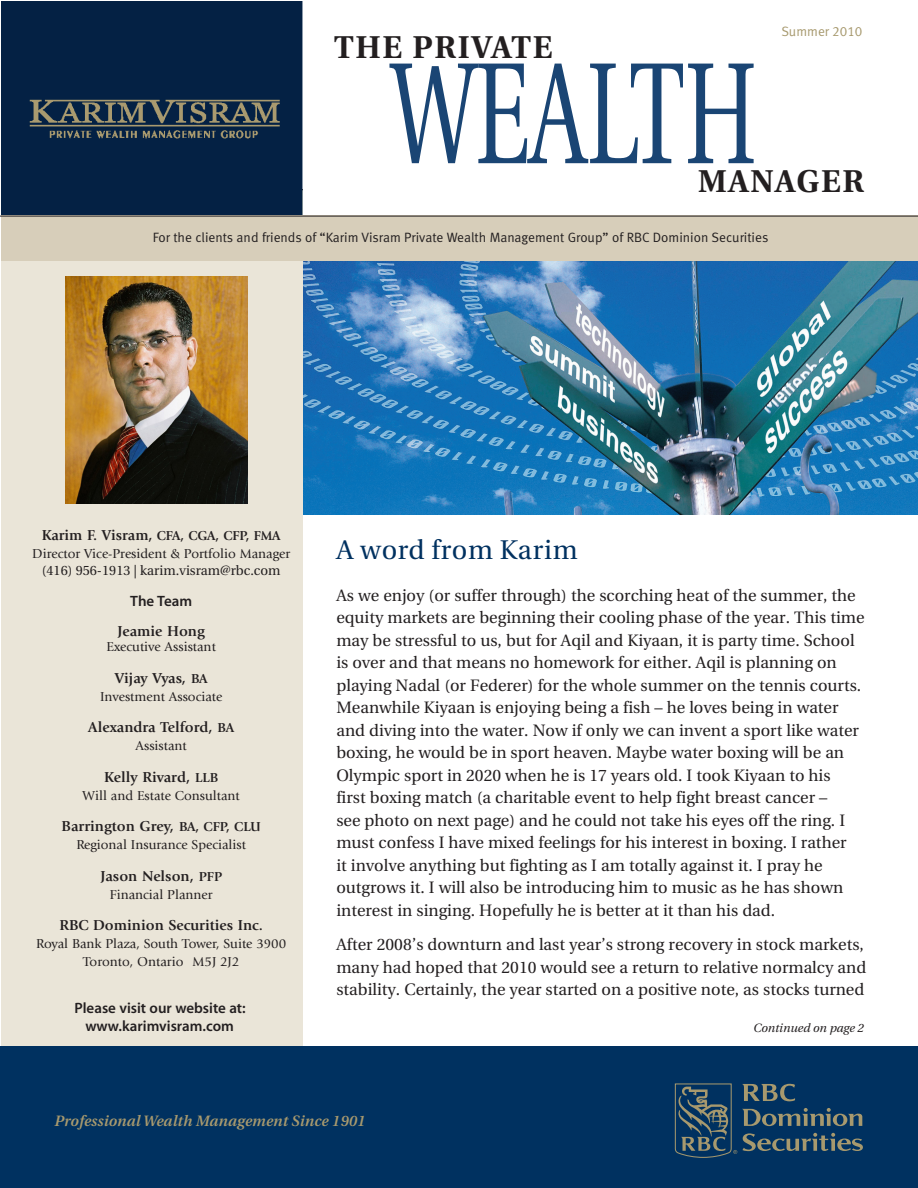
<style>
.page{position:relative;width:918px;height:1188px;background:#fff}
.page>*{position:absolute;margin:0;border:0;box-sizing:border-box;transform-origin:0 0}
.t1{font:144px "Utopia";color:#1a4574;scale:.62 1}
.t2{font:700 31.5px "Utopia";letter-spacing:.05em;color:#231f20}
.Subhead{font:27px "Utopia";letter-spacing:.025em;color:#003160}
._2__Body_copy{font:16.5px/22.5px "Utopia";color:#231f20}
.t3{font:700 15px/30px "Giovanni";color:#231f20;text-align:center}
.t4{font:15px/18px "Myriad MM 565 600";letter-spacing:.02em;color:#231f20;text-align:center}
.t5{font:italic 600 15px "Utopia";letter-spacing:.01em;color:#a7996e}
.t6{font:13.5px/18px "Giovanni";color:#231f20;text-align:center}
.t7{font:13.5px "Meta Normal LF";color:#231f20}
.t8{font:13.5px "Utopia";color:#231f20}
.t9{font:13.5px "Meta Normal LF";color:#a7996e}
.t10{font:italic 12px "Utopia";color:#231f20}
.s1{font-weight:700;font-size:15px}
.s2{font-weight:700}
.s3{font-family:"Myriad MM 565 600";font-weight:400}
.s4{font-size:13.5px}
</style>
<div class="page">
<img style="left:303px;top:261px;width:615px;height:253px">
<div style="left:2px;top:230px;width:301px;height:911px;background:#eae5d8"></div>
<div style="left:0;top:1046px;width:918px;height:142px;background:#003160"></div>
<svg style="left:675px;top:1083px;width:188px;height:75px"></svg>
<img style="left:2px;top:2px;width:300px;height:214px">
<div style="left:2px;top:216px;width:916px;height:45px;background:#d7ceba"></div>
<img style="left:65px;top:276px;width:183px;height:228px">
<hr style="left:0;top:216px;width:918px;height:1px;background:#231f20">
<p class="t2" style="left:334px;top:29px;width:220px">THE PRIVATE</p>
<p class="t1" style="left:391px;top:35px;width:592px">WEALTH</p>
<p class="t9" style="left:781px;top:24px;width:83px">Summer 2010</p>
<p class="t2" style="left:698px;top:163px;width:167px">MANAGER</p>
<p class="t7" style="left:153px;top:229px;width:617px">For the clients and friends of “Karim Visram Private Wealth Management Group” of RBC Dominion Securities</p>
<p class="t6" style="left:32px;top:527px;width:260px"><span class="s1">Karim F. Visram,</span> <span class="s2">CFA, CGA, CFP, FMA<br></span>Director Vice-President &amp; Portfolio Manager</p>
<p class="t8" style="left:42px;top:563px;width:240px">(416) 956-1913 | karim.visram@rbc.com</p>
<p class="t3" style="left:118px;top:586px;width:89px"><span class="s3">The Team<br></span>Jeamie Hong</p>
<p class="t6" style="left:107px;top:638px;width:111px">Executive Assistant</p>
<p class="t3" style="left:115px;top:663px;width:94px">Vijay Vyas, <span class="s4">BA</span></p>
<p class="t6" style="left:100px;top:687px;width:124px">Investment Associate</p>
<p class="t3" style="left:88px;top:712px;width:147px">Alexandra Telford, <span class="s4">BA</span></p>
<p class="t6" style="left:136px;top:737px;width:53px">Assistant</p>
<p class="t3" style="left:104px;top:762px;width:116px">Kelly Rivard, <span class="s4">LLB</span></p>
<p class="t6" style="left:83px;top:786px;width:159px">Will and Estate Consultant</p>
<p class="t3" style="left:62px;top:811px;width:201px">Barrington Grey, <span class="s4">BA, CFP, CLU</span></p>
<p class="t6" style="left:76px;top:836px;width:171px">Regional Insurance Specialist</p>
<p class="t3" style="left:100px;top:861px;width:123px">Jason Nelson, <span class="s4">PFP</span></p>
<p class="t6" style="left:110px;top:885px;width:104px">Financial Planner</p>
<p class="t3" style="left:59px;top:910px;width:205px">RBC Dominion Securities Inc.</p>
<p class="t6" style="left:36px;top:935px;width:251px">Royal Bank Plaza, South Tower, Suite 3900</p>
<p class="t6" style="left:83px;top:953px;width:158px">Toronto, Ontario M5J 2J2</p>
<p class="t4" style="left:75px;top:999px;width:172px">Please visit our website at: www.karimvisram.com</p>
<p class="Subhead" style="left:336px;top:535px;width:243px">A word from Karim</p>
<p class="_2__Body_copy" style="left:336px;top:584px;width:530px">As we enjoy (or suffer through) the scorching heat of the summer, the equity markets are beginning their cooling phase of the year. This time may be stressful to us, but for Aqil and Kiyaan, it is party time. School is over and that means no homework for either. Aqil is planning on playing Nadal (or Federer) for the whole summer on the tennis courts.<br>Meanwhile Kiyaan is enjoying being a fish – he loves being in water and diving into the water. Now if only we can invent a sport like water boxing, he would be in sport heaven. Maybe water boxing will be an Olympic sport in 2020 when he is 17 years old. I took Kiyaan to his<br>first boxing match (a charitable event to help fight breast cancer –<br>see photo on next page) and he could not take his eyes off the ring. I must confess I have mixed feelings for his interest in boxing. I rather<br>it involve anything but fighting as I am totally against it. I pray he outgrows it. I will also be introducing him to music as he has shown interest in singing. Hopefully he is better at it than his dad.</p>
<p class="_2__Body_copy" style="left:336px;top:934px;width:531px">After 2008’s downturn and last year’s strong recovery in stock markets, many had hoped that 2010 would see a return to relative normalcy and stability. Certainly, the year started on a positive note, as stocks turned</p>
<p class="t10" style="left:753px;top:1021px;width:112px">Continued on page 2</p>
<p class="t5" style="left:54px;top:1113px;width:313px">Professional Wealth Management Since 1901</p>
</div>
